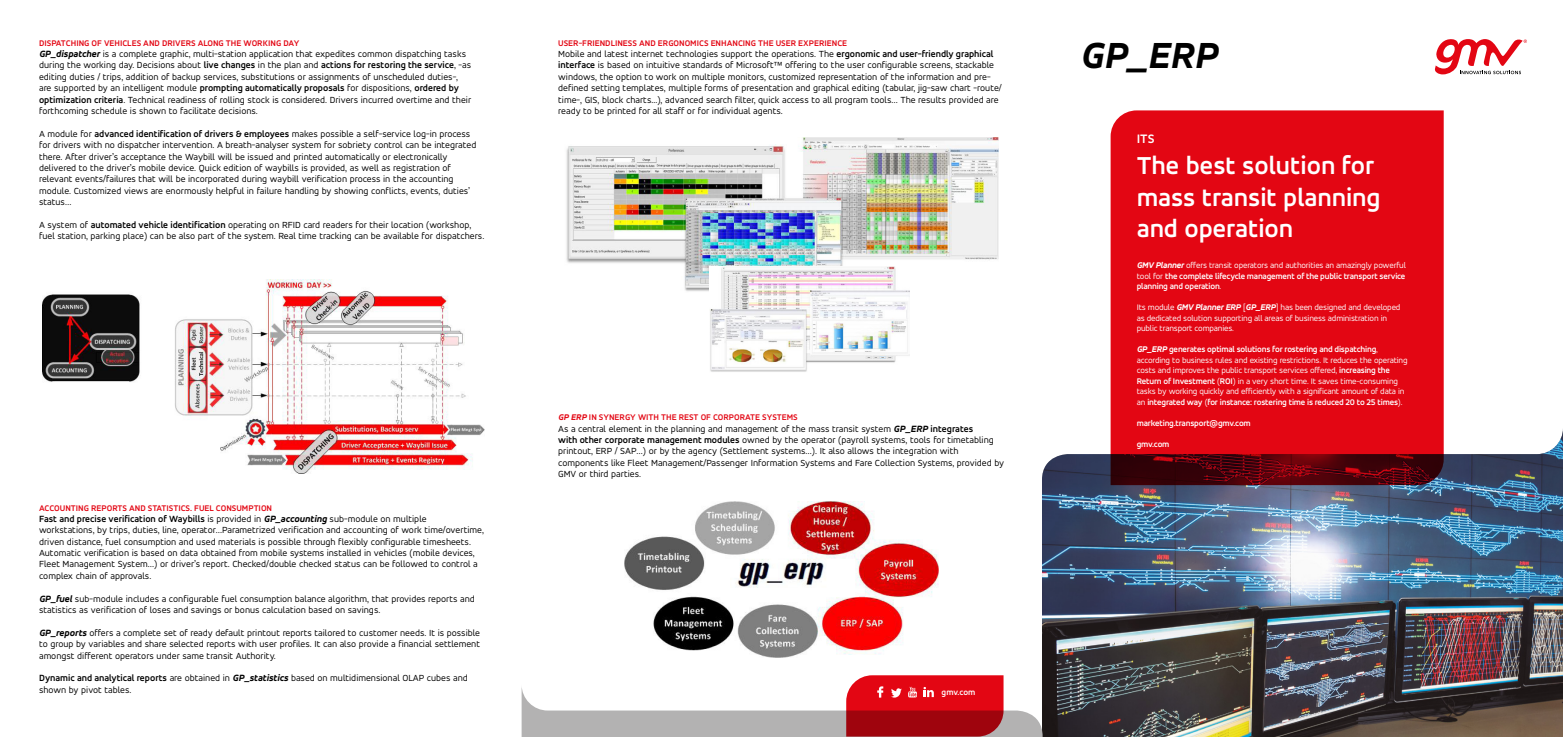
<style>
.page{position:relative;width:1563px;height:737px;background:#fff}
.page>*{position:absolute;margin:0;border:0;box-sizing:border-box;transform-origin:0 0}
.t1{font:italic 800 38.5px "Accord Alternate";color:#000}
.t2{font:700 26.25px/31.5px "Accord Alternate";color:#fff}
.t3{font:700 13.12px "Accord Alternate";color:#fff}
.t4{font:9.62px/11.4px "Accord Alternate";color:#000}
.t5{font:8.75px/10.5px "Accord Alternate";letter-spacing:-.02em;color:#fff}
.t6{font:700 8.75px "Accord Alternate";color:#e30613}
.t7{font:700 8.75px/10.5px "Accord Alternate";letter-spacing:-.02em;color:#fff;text-align:justify}
.s1{font-weight:800;font-style:italic}
.s2{font-weight:700}
.s3{font-weight:400}
</style>
<div class="page">
<img style="left:43px;top:279px;width:441px;height:194px">
<img style="left:566px;top:137px;width:432px;height:156px">
<img style="left:709px;top:267px;width:200px;height:105px">
<img style="left:624px;top:501px;width:314px;height:157px">
<img style="left:1042px;top:428px;width:521px;height:309px">
<svg style="left:1110px;top:110px;width:333px;height:375px;background:#d60613"></svg>
<svg style="left:1434px;top:39px;width:93px;height:35px"></svg>
<svg style="left:521px;top:675px;width:521px;height:62px"></svg>
<p class="t6" style="left:39px;top:38px;width:262px">DISPATCHING OF VEHICLES AND DRIVERS ALONG THE WORKING DAY</p>
<p class="t4" style="left:39px;top:48px;width:434px"><span class="s1">GP_dispatcher</span> is a complete graphic, multi-station application that expedites common dispatching tasks during the working day. Decisions about <span class="s2">live changes</span> in the plan and <span class="s2">actions for restoring the service</span>, -as editing duties / trips, addition of backup services, substitutions or assignments of unscheduled duties-, are supported by an intelligent module <span class="s2">prompting automatically proposals</span> for dispositions, <span class="s2">ordered by optimization criteria</span>. Technical readiness of rolling stock is considered. Drivers incurred overtime and their forthcoming schedule is shown to facilitate decisions.</p>
<p class="t4" style="left:39px;top:128px;width:439px">A module for <span class="s2">advanced identification of drivers &amp; employees</span> makes possible a self-service log-in process for drivers with no dispatcher intervention. A breath-analyser system for sobriety control can be integrated there. After driver’s acceptance the Waybill will be issued and printed automatically or electronically delivered to the driver’s mobile device. Quick edition of waybills is provided, as well as registration of relevant events/failures that will be incorporated during waybill verification process in the accounting module. Customized views are enormously helpful in failure handling by showing conflicts, events, duties’ status…</p>
<p class="t4" style="left:39px;top:219px;width:447px">A system of <span class="s2">automated vehicle identification</span> operating on RFID card readers for their location (workshop, fuel station, parking place) can be also part of the system. Real time tracking can be available for dispatchers.</p>
<p class="t6" style="left:39px;top:502px;width:235px">ACCOUNTING REPORTS AND STATISTICS. FUEL CONSUMPTION</p>
<p class="t4" style="left:39px;top:513px;width:446px"><span class="s2">Fast and precise verification of Waybills</span> is provided in <span class="s1">GP_accounting</span> sub-module on multiple workstations, by trips, duties, line, operator…Parametrized verification and accounting of work time/overtime, driven distance, fuel consumption and used materials is possible through flexibly configurable timesheets.<br>Automatic verification is based on data obtained from mobile systems installed in vehicles (mobile devices, Fleet Management System…) or driver’s report. Checked/double checked status can be followed to control a complex chain of approvals.</p>
<p class="t4" style="left:39px;top:592px;width:437px"><span class="s1">GP_fuel</span> sub-module includes a configurable fuel consumption balance algorithm, that provides reports and statistics as verification of loses and savings or bonus calculation based on savings.</p>
<p class="t4" style="left:39px;top:626px;width:443px;text-align:justify"><span class="s1">GP_reports</span> offers a complete set of ready default printout reports tailored to customer needs. It is possible to group by variables and share selected reports with user profiles. It can also provide a financial settlement amongst different operators under same transit Authority.</p>
<p class="t4" style="left:39px;top:672px;width:430px"><span class="s2">Dynamic and analytical reports</span> are obtained in <span class="s1">GP_statistics</span> based on multidimensional OLAP cubes and shown by pivot tables.</p>
<p class="t6" style="left:558px;top:37px;width:290px">USER-FRIENDLINESS AND ERGONOMICS ENHANCING THE USER EXPERIENCE</p>
<p class="t4" style="left:558px;top:48px;width:445px">Mobile and latest internet technologies support the operations. The <span class="s2">ergonomic and user-friendly graphical interface</span> is based on intuitive standards of Microsoft™ offering to the user configurable screens, stackable windows, the option to work on multiple monitors, customized representation of the information and pre&shy;defined setting templates, multiple forms of presentation and graphical editing (tabular, jig-saw chart -route/ time-, GIS, block charts...), advanced search filter, quick access to all program tools… The results provided are ready to be printed for all staff or for individual agents.</p>
<p class="t6" style="left:558px;top:412px;width:241px"><span class="s1">GP ERP</span> IN SYNERGY WITH THE REST OF CORPORATE SYSTEMS</p>
<p class="t4" style="left:558px;top:422px;width:447px">As a central element in the planning and management of the mass transit system <span class="s1">GP_ERP</span> <span class="s2">integrates<br>with other corporate management modules</span> owned by the operator (payroll systems, tools for timetabling printout, ERP / SAP…) or by the agency (Settlement systems…). It also allows the integration with components like Fleet Management/Passenger Information Systems and Fare Collection Systems, provided by GMV or third parties.</p>
<p class="t7" style="left:941px;top:686px;width:35px">gmv.com</p>
<h1 class="t1" style="left:1080px;top:32px;width:139px">GP_ERP</h1>
<h3 class="t3" style="left:1136px;top:130px;width:19px">ITS</h3>
<h2 class="t2" style="left:1136px;top:149px;width:245px">The best solution for mass transit planning and operation</h2>
<p class="t7" style="left:1136px;top:260px;width:271px"><span class="s1">GMV Planner</span> <span class="s3">offers transit operators and authorities an amazingly powerful tool for</span> the complete lifecycle management of the public transport service planning and operation<span class="s3">.</span></p>
<p class="t5" style="left:1136px;top:302px;width:265px">Its module <span class="s1">GMV Planner ERP</span> [<span class="s1">GP_ERP</span>] has been designed and developed as dedicated solution supporting all areas of business administration in public transport companies.</p>
<p class="t5" style="left:1136px;top:344px;width:272px"><span class="s1">GP_ERP</span> <span class="s2">generates optimal solutions for rostering and dispatching</span>, according to business rules and existing restrictions. It reduces the operating costs and improves the public transport services offered, <span class="s2">increasing the Return of Investment</span> (<span class="s2">ROI</span>) in a very short time. It saves time-consuming tasks by working quickly and efficiently with a significant amount of data in an <span class="s2">integrated way</span> (<span class="s2">for instance: rostering time is reduced 20 to 25 times</span>).</p>
<p class="t7" style="left:1136px;top:417px;width:115px">marketing.transport@gmv.com</p>
<p class="t7" style="left:1136px;top:438px;width:34px">gmv.com</p>
</div>
